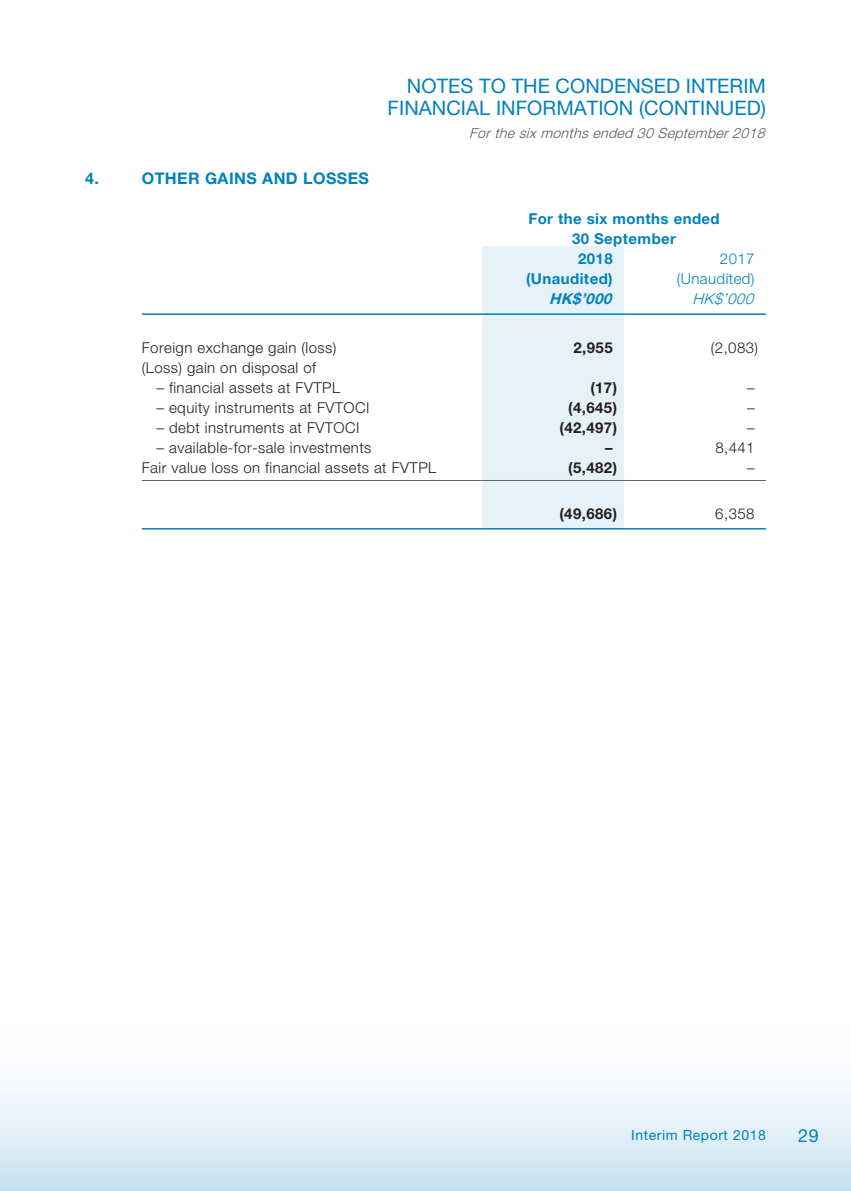
<style>
.page{position:relative;width:851px;height:1191px;background:#fff}
.page>*{position:absolute;margin:0;border:0;box-sizing:border-box;transform-origin:0 0}
.t1{font:20px/22px "Helvetica Neue LT Std";letter-spacing:.005em;color:#0081bb;text-align:right}
.t2{font:18px "Helvetica Neue LT Std";color:#0081bb}
.t3{font:700 16px "Helvetica Neue LT Std";letter-spacing:.03em;color:#0081bb}
.t4{font:300 15px "Helvetica Neue LT Std";letter-spacing:.03em;color:#231f20}
.t5{font:700 15px "Helvetica Neue LT Std";letter-spacing:.03em;color:#0081bb}
.t6{font:700 15px "Helvetica Neue LT Std";letter-spacing:.03em;color:#231f20}
.t7{font:300 15px "Helvetica Neue LT Std";letter-spacing:.03em;color:#0081bb}
.t8{font:italic 700 15px "Helvetica Neue LT Std";color:#0081bb}
.t9{font:italic 300 15px "Helvetica Neue LT Std";color:#0081bb}
.t10{font:italic 300 14px "Helvetica Neue LT Std";color:#57585a}
.t11{font:14px "Helvetica Neue LT Std";letter-spacing:.04em;color:#0081bb}
</style>
<div class="page">
<div style="left:0;top:1011px;width:850px;height:180px;background:linear-gradient(to bottom,#fff,#cbe5f2)"></div>
<div style="left:482px;top:246px;width:142px;height:282px;background:#e6f2f8"></div>
<hr style="left:142px;top:313px;width:340px;height:2px;background:#0081bb">
<hr style="left:482px;top:313px;width:142px;height:2px;background:#0081bb">
<hr style="left:624px;top:313px;width:141px;height:2px;background:#0081bb">
<hr style="left:142px;top:480px;width:340px;height:1px;background:#636366">
<hr style="left:482px;top:480px;width:142px;height:1px;background:#636366">
<hr style="left:624px;top:480px;width:141px;height:1px;background:#636366">
<hr style="left:142px;top:528px;width:340px;height:1px;background:#0081bb">
<hr style="left:482px;top:528px;width:142px;height:1px;background:#0081bb">
<hr style="left:624px;top:528px;width:141px;height:1px;background:#0081bb">
<h1 class="t1" style="left:387px;top:74px;width:380px">NOTES TO THE CONDENSED INTERIM<br>FINANCIAL INFORMATION (CONTINUED)</h1>
<p class="t3" style="left:85px;top:169px;width:15px">4.</p>
<p class="t3" style="left:142px;top:169px;width:228px">OTHER GAINS AND LOSSES</p>
<p class="t10" style="left:469px;top:124px;width:301px">Forthe sixmonthsended 30 September2018</p>
<p class="t5" style="left:528px;top:210px;width:193px">For the six months ended</p>
<p class="t5" style="left:572px;top:230px;width:106px">30 September</p>
<p class="t5" style="left:578px;top:250px;width:36px">2018</p>
<p class="t7" style="left:719px;top:250px;width:36px">2017</p>
<p class="t5" style="left:526px;top:270px;width:88px">(Unaudited)</p>
<p class="t7" style="left:676px;top:270px;width:79px">(Unaudited)</p>
<p class="t8" style="left:549px;top:290px;width:68px">HK$’000</p>
<p class="t9" style="left:692px;top:290px;width:67px">HK$’000</p>
<p class="t4" style="left:142px;top:338px;width:196px">Foreign exchange gain (loss)</p>
<p class="t6" style="left:573px;top:338px;width:41px">2,955</p>
<p class="t4" style="left:710px;top:338px;width:49px">(2,083)</p>
<p class="t4" style="left:142px;top:358px;width:176px">(Loss) gain on disposal of</p>
<p class="t4" style="left:156px;top:378px;width:185px">– fi nancial assets at FVTPL</p>
<p class="t6" style="left:590px;top:378px;width:28px">(17)</p>
<p class="t4" style="left:747px;top:378px;width:9px">–</p>
<p class="t4" style="left:156px;top:398px;width:214px">– eq uity instruments at FVTOCI</p>
<p class="t6" style="left:568px;top:398px;width:50px">(4,645)</p>
<p class="t4" style="left:747px;top:398px;width:9px">–</p>
<p class="t4" style="left:156px;top:418px;width:204px">– de bt instruments at FVTOCI</p>
<p class="t6" style="left:559px;top:418px;width:59px">(42,497)</p>
<p class="t4" style="left:747px;top:418px;width:9px">–</p>
<p class="t4" style="left:156px;top:438px;width:216px">– available-for-sale investments</p>
<p class="t6" style="left:605px;top:438px;width:9px">–</p>
<p class="t4" style="left:715px;top:438px;width:41px">8,441</p>
<p class="t4" style="left:142px;top:458px;width:296px">Fair value loss on financial assets at FVTPL</p>
<p class="t6" style="left:568px;top:458px;width:50px">(5,482)</p>
<p class="t4" style="left:747px;top:458px;width:9px">–</p>
<p class="t6" style="left:559px;top:504px;width:59px">(49,686)</p>
<p class="t4" style="left:715px;top:504px;width:41px">6,358</p>
<p class="t11" style="left:631px;top:1127px;width:136px">Interim Report 2018</p>
<p class="t2" style="left:798px;top:1124px;width:22px">29</p>
</div>
